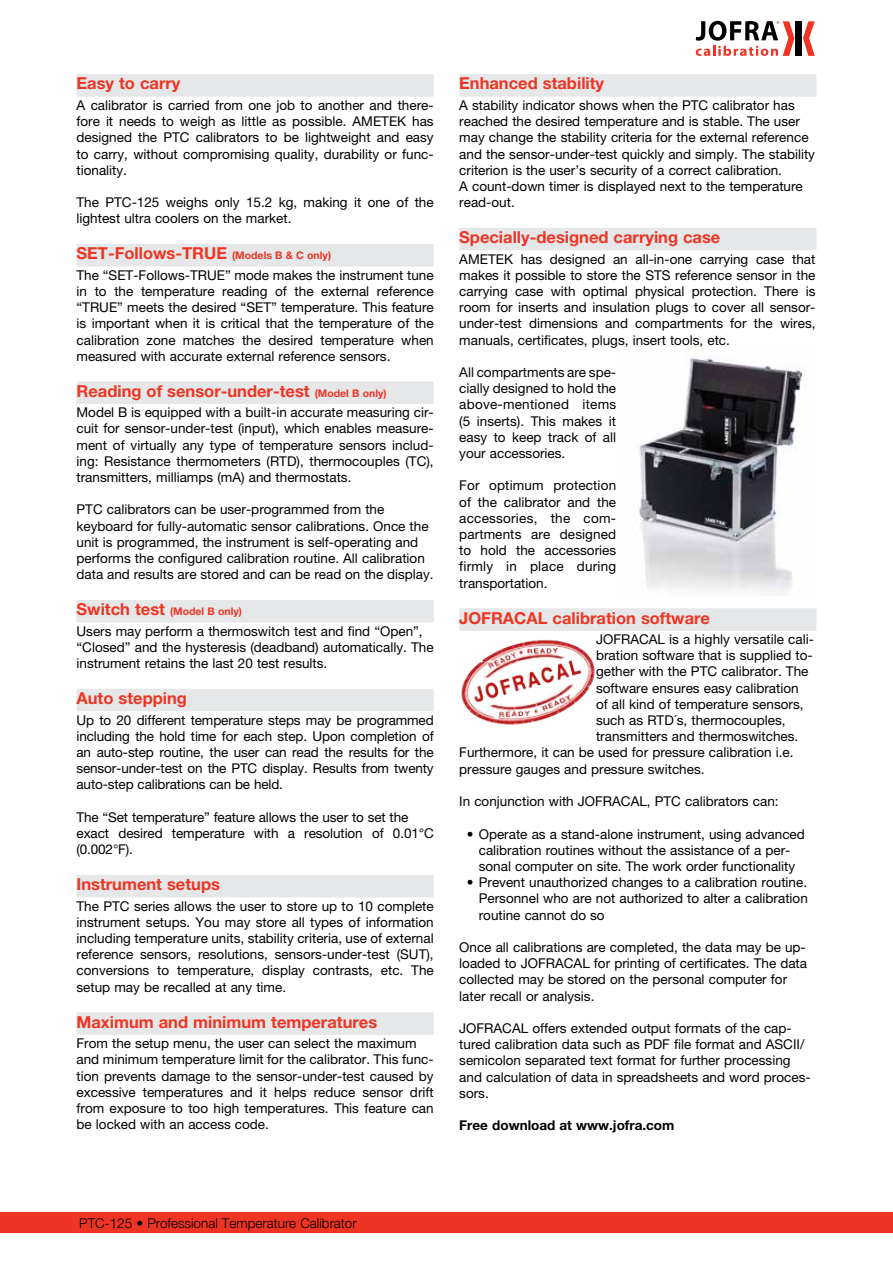
<style>
.page{position:relative;width:893px;height:1263px;background:#fff}
.page>*{position:absolute;margin:0;border:0;box-sizing:border-box;transform-origin:0 0}
.t1{font:700 16.5px "Helvetica Neue";color:#ee3524}
.t2{font:13.5px/16.2px "Helvetica Neue";color:#000;text-align:justify}
.t3{font:300 13.5px "Helvetica Neue";color:#000}
.t4{font:700 13.5px "Helvetica Neue";color:#000}
.t5{font:700 10.5px "Helvetica Neue";color:#ee3524}
.s1{font-size:10.5px}
.s2{font-size:16.5px}
</style>
<div class="page">
<div style="left:0;top:1212px;width:893px;height:21px;background:#ee3524"></div>
<div style="left:796px;top:21px;width:6px;height:35px;background:#000"></div>
<svg style="left:803px;top:21px;width:12px;height:35px"></svg>
<svg style="left:696px;top:21px;width:98px;height:35px"></svg>
<div style="left:459px;top:74px;width:357px;height:23px;background:#e6e7e8"></div>
<div style="left:459px;top:228px;width:357px;height:22px;background:#e6e7e8"></div>
<div style="left:459px;top:608px;width:357px;height:23px;background:#e6e7e8"></div>
<div style="left:77px;top:74px;width:357px;height:23px;background:#e6e7e8"></div>
<div style="left:77px;top:244px;width:357px;height:22px;background:#e6e7e8"></div>
<div style="left:77px;top:381px;width:357px;height:23px;background:#e6e7e8"></div>
<div style="left:77px;top:600px;width:357px;height:22px;background:#e6e7e8"></div>
<div style="left:77px;top:689px;width:357px;height:22px;background:#e6e7e8"></div>
<div style="left:77px;top:875px;width:357px;height:22px;background:#e6e7e8"></div>
<div style="left:77px;top:1012px;width:357px;height:23px;background:#e6e7e8"></div>
<img style="left:639px;top:357px;width:167px;height:238px">
<img style="left:461px;top:639px;width:134px;height:86px">
<p class="t1" style="left:77px;top:73px;width:105px">Easy to carry</p>
<p class="t2" style="left:77px;top:97px;width:359px">A calibrator is carried from one job to another and there&shy;fore it needs to weigh as little as possible. AMETEK has designed the PTC calibrators to be lightweight and easy to carry, without compromising quality, durability or func&shy;tionality.</p>
<p class="t2" style="left:77px;top:194px;width:359px">The PTC-125 weighs only 15.2 kg, making it one of the lightest ultra coolers on the market.</p>
<p class="t1" style="left:77px;top:243px;width:256px">SET-Follows-TRUE <span class="s1">(Models B &amp; C only)</span></p>
<p class="t2" style="left:77px;top:267px;width:359px">The “SET-Follows-TRUE” mode makes the instrument tune in to the temperature reading of the external reference “TRUE” meets the desired “SET” temperature. This feature is important when it is critical that the temperature of the calibration zone matches the desired temperature when measured with accurate external reference sensors.</p>
<p class="t1" style="left:77px;top:381px;width:312px">Reading of sensor-under-test <span class="s1">(Model B only)</span></p>
<p class="t2" style="left:77px;top:404px;width:359px">Model B is equipped with a built-in accurate measuring cir&shy;cuit for sensor-under-test (input), which enables measure&shy;ment of virtually any type of temperature sensors includ&shy;ing: Resistance thermometers (RTD), thermocouples (TC), transmitters, milliamps (mA) and thermostats.</p>
<p class="t2" style="left:77px;top:501px;width:359px;text-align:left">PTC calibrators can be user-programmed from the keyboard for fully-automatic sensor calibrations. Once the unit is programmed, the instrument is self-operating and performs the configured calibration routine. All calibration data and results are stored and can be read on the display.</p>
<p class="t5" style="left:77px;top:605px;width:167px"><span class="s2">Switch test</span> (Model B only)</p>
<p class="t2" style="left:77px;top:623px;width:359px;text-align:left">Users may perform a thermoswitch test and find “Open”, “Closed” and the hysteresis (deadband) automatically. The instrument retains the last 20 test results.</p>
<p class="t1" style="left:77px;top:688px;width:112px">Auto stepping</p>
<p class="t2" style="left:77px;top:711px;width:359px">Up to 20 different temperature steps may be programmed including the hold time for each step. Upon completion of an auto-step routine, the user can read the results for the sensor-under-test on the PTC display. Results from twenty auto-step calibrations can be held.</p>
<p class="t2" style="left:77px;top:809px;width:359px;text-align:left">The “Set temperature” feature allows the user to set the exact desired temperature with a resolution of 0.01°C (0.002°F).</p>
<p class="t1" style="left:77px;top:874px;width:145px">Instrument setups</p>
<p class="t2" style="left:77px;top:897px;width:359px">The PTC series allows the user to store up to 10 complete instrument setups. You may store all types of information including temperature units, stability criteria, use of external reference sensors, resolutions, sensors-under-test (SUT), conversions to temperature, display contrasts, etc. The setup may be recalled at any time.</p>
<p class="t1" style="left:77px;top:1011px;width:302px">Maximum and minimum temperatures</p>
<p class="t2" style="left:77px;top:1035px;width:359px;text-align:left">From the setup menu, the user can select the maximum and minimum temperature limit for the calibrator. This func&shy;tion prevents damage to the sensor-under-test caused by excessive temperatures and it helps reduce sensor drift from exposure to too high temperatures. This feature can be locked with an access code.</p>
<p class="t1" style="left:459px;top:73px;width:146px">Enhanced stability</p>
<p class="t2" style="left:459px;top:97px;width:357px;text-align:left">A stability indicator shows when the PTC calibrator has reached the desired temperature and is stable. The user may change the stability criteria for the external reference and the sensor-under-test quickly and simply. The stability criterion is the user’s security of a correct calibration.<br>A count-down timer is displayed next to the temperature read-out.</p>
<p class="t1" style="left:459px;top:227px;width:263px">Specially-designed carrying case</p>
<p class="t2" style="left:459px;top:250px;width:358px">AMETEK has designed an all-in-one carrying case that makes it possible to store the STS reference sensor in the carrying case with optimal physical protection. There is room for inserts and insulation plugs to cover all sensor&shy;under-test dimensions and compartments for the wires, manuals, certificates, plugs, insert tools, etc.</p>
<p class="t2" style="left:459px;top:364px;width:158px">All compartments are spe&shy;cially designed to hold the above-mentioned items (5 inserts). This makes it easy to keep track of all your accessories.</p>
<p class="t2" style="left:459px;top:477px;width:158px">For optimum protection of the calibrator and the accessories, the com&shy;partments are designed to hold the accessories firmly in place during transportation.</p>
<p class="t1" style="left:459px;top:607px;width:252px">JOFRACAL calibration software</p>
<p class="t2" style="left:596px;top:631px;width:219px">JOFRACAL is a highly versatile cali-</p>
<p class="t2" style="left:596px;top:647px;width:218px">bration software that is supplied to-</p>
<p class="t2" style="left:596px;top:663px;width:214px">gether with the PTC calibrator. The</p>
<p class="t2" style="left:596px;top:680px;width:204px">software ensures easy calibration</p>
<p class="t2" style="left:596px;top:696px;width:209px">of all kind of temperature sensors,</p>
<p class="t2" style="left:596px;top:712px;width:191px">such as RTD´s, thermocouples,</p>
<p class="t2" style="left:596px;top:728px;width:204px">transmitters and thermoswitches.</p>
<p class="t2" style="left:459px;top:744px;width:336px">Furthermore, it can be used for pressure calibration i.e.</p>
<p class="t2" style="left:459px;top:761px;width:247px">pressure gauges and pressure switches.</p>
<p class="t2" style="left:459px;top:793px;width:321px">In conjunction with JOFRACAL, PTC calibrators can:</p>
<p class="t2" style="left:467px;top:825px;width:340px;text-align:center">• Operate as a stand-alone instrument, using advanced calibration routines without the assistance of a per&shy;sonal computer on site. The work order functionality</p>
<p class="t2" style="left:479px;top:874px;width:331px;text-indent:-12px">• Prevent unauthorized changes to a calibration routine.<br>Personnel who are not authorized to alter a calibration routine cannot do so</p>
<p class="t2" style="left:459px;top:939px;width:349px;text-align:left">Once all calibrations are completed, the data may be up&shy;loaded to JOFRACAL for printing of certificates. The data collected may be stored on the personal computer for later recall or analysis.</p>
<p class="t2" style="left:459px;top:1020px;width:353px;text-align:left">JOFRACAL offers extended output formats of the cap&shy;tured calibration data such as PDF file format and ASCII/ semicolon separated text format for further processing and calculation of data in spreadsheets and word proces&shy;sors.</p>
<p class="t4" style="left:459px;top:1117px;width:217px">Free download at www.jofra.com</p>
<p class="t3" style="left:79px;top:1215px;width:279px">PTC-125 • Professional Temperature Calibrator</p>
</div>
